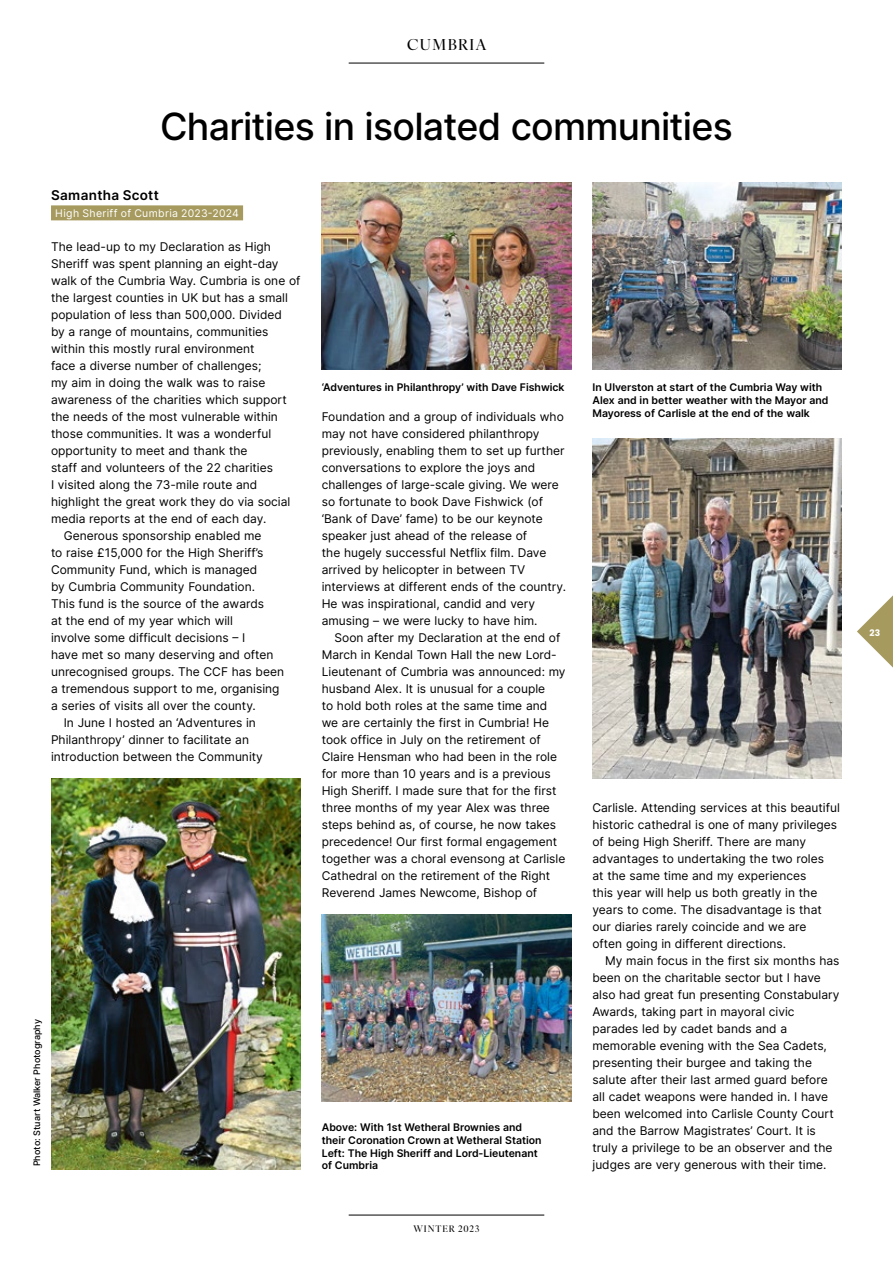
<style>
.page{position:relative;width:893px;height:1263px;background:#fff}
.page>*{position:absolute;margin:0;border:0;box-sizing:border-box;transform-origin:0 0}
.t1{font:500 37.5px "Inter";letter-spacing:-.02em;color:#000}
.t2{font:500 15px "Ivy Ora Display";letter-spacing:.1em;color:#000}
.t3{font:600 13.5px "Inter";letter-spacing:.025em;color:#000}
.t4{font:12px/17px "Inter";color:#000}
.t5{font:600 10.5px/12.8px "Inter";color:#000}
.t6{font:10.5px "Inter";letter-spacing:.035em;color:#fff}
.t7{font:500 9px "Inter";color:#000}
.t8{font:500 9px "Ivy Ora Display";letter-spacing:.1em;color:#000}
.t9{font:700 9px "Poppins";color:#fff}
</style>
<div class="page">
<img style="left:322px;top:183px;width:249px;height:187px">
<img style="left:51px;top:778px;width:249px;height:391px">
<img style="left:592px;top:183px;width:250px;height:187px">
<img style="left:322px;top:914px;width:249px;height:187px">
<img style="left:592px;top:438px;width:250px;height:340px">
<hr style="left:349px;top:1215px;width:195px;height:1px;background:#000">
<svg style="left:857px;top:595px;width:36px;height:72px"></svg>
<hr style="left:349px;top:63px;width:195px;height:1px;background:#000">
<div style="left:51px;top:205px;width:192px;height:15px;background:#a69a5e"></div>
<p class="t2" style="left:407px;top:33px;width:81px">CUMBRIA</p>
<h1 class="t1" style="left:160px;top:99px;width:574px">Charities in isolated communities</h1>
<p class="t3" style="left:51px;top:185px;width:109px">Samantha Scott</p>
<p class="t6" style="left:55px;top:205px;width:185px">High Sheriff of Cumbria 2023-2024</p>
<p class="t4" style="left:51px;top:238px;width:221px">The lead-up to my Declaration as High</p>
<p class="t4" style="left:51px;top:255px;width:229px">Sheriff was spent planning an eight-day</p>
<p class="t4" style="left:51px;top:272px;width:251px">walk of the Cumbria Way. Cumbria is one of</p>
<p class="t4" style="left:51px;top:289px;width:238px">the largest counties in UK but has a small</p>
<p class="t4" style="left:51px;top:306px;width:233px">population of less than 500,000. Divided</p>
<p class="t4" style="left:51px;top:323px;width:219px">by a range of mountains, communities</p>
<p class="t4" style="left:51px;top:340px;width:205px">within this mostly rural environment</p>
<p class="t4" style="left:51px;top:357px;width:212px">face a diverse number of challenges;</p>
<p class="t4" style="left:51px;top:374px;width:216px">my aim in doing the walk was to raise</p>
<p class="t4" style="left:51px;top:391px;width:237px">awareness of the charities which support</p>
<p class="t4" style="left:51px;top:408px;width:228px">the needs of the most vulnerable within</p>
<p class="t4" style="left:51px;top:425px;width:222px">those communities. It was a wonderful</p>
<p class="t4" style="left:51px;top:442px;width:198px">opportunity to meet and thank the</p>
<p class="t4" style="left:51px;top:459px;width:223px">staff and volunteers of the 22 charities</p>
<p class="t4" style="left:51px;top:476px;width:208px">I visited along the 73-mile route and</p>
<p class="t4" style="left:51px;top:493px;width:241px">highlight the great work they do via social</p>
<p class="t4" style="left:51px;top:510px;width:217px">media reports at the end of each day.</p>
<p class="t4" style="left:64px;top:527px;width:199px">Generous sponsorship enabled me</p>
<p class="t4" style="left:51px;top:544px;width:214px">to raise £15,000 for the High Sheriff’s</p>
<p class="t4" style="left:51px;top:561px;width:208px">Community Fund, which is managed</p>
<p class="t4" style="left:51px;top:578px;width:205px">by Cumbria Community Foundation.</p>
<p class="t4" style="left:51px;top:595px;width:215px">This fund is the source of the awards</p>
<p class="t4" style="left:51px;top:612px;width:183px">at the end of my year which will</p>
<p class="t4" style="left:51px;top:629px;width:196px">involve some difficult decisions – I</p>
<p class="t4" style="left:51px;top:646px;width:224px">have met so many deserving and often</p>
<p class="t4" style="left:51px;top:663px;width:235px">unrecognised groups. The CCF has been</p>
<p class="t4" style="left:51px;top:680px;width:230px">a tremendous support to me, organising</p>
<p class="t4" style="left:51px;top:697px;width:206px">a series of visits all over the county.</p>
<p class="t4" style="left:64px;top:714px;width:194px">In June I hosted an ‘Adventures in</p>
<p class="t4" style="left:51px;top:731px;width:200px">Philanthropy’ dinner to facilitate an</p>
<p class="t4" style="left:51px;top:748px;width:213px">introduction between the Community</p>
<p class="t7" style="left:30px;top:1166px;width:148px;rotate:-90deg">Photo: Stuart Walker Photography</p>
<p class="t5" style="left:322px;top:381px;width:244px">‘Adventures in Philanthropy’ with Dave Fishwick</p>
<p class="t5" style="left:592px;top:381px;width:238px">In Ulverston at start of the Cumbria Way with<br>Alex and in better weather with the Mayor and<br>Mayoress of Carlisle at the end of the walk</p>
<p class="t4" style="left:322px;top:408px;width:246px">Foundation and a group of individuals who may not have considered philanthropy previously, enabling them to set up further conversations to explore the joys and challenges of large-scale giving. We were so fortunate to book Dave Fishwick (of ‘Bank of Dave’ fame) to be our keynote speaker just ahead of the release of<br>the hugely successful Netflix film. Dave arrived by helicopter in between TV interviews at different ends of the country.<br>He was inspirational, candid and very amusing – we were lucky to have him.</p>
<p class="t4" style="left:322px;top:629px;width:245px;text-indent:13px">Soon after my Declaration at the end of March in Kendal Town Hall the new Lord-Lieutenant of Cumbria was announced: my husband Alex. It is unusual for a couple<br>to hold both roles at the same time and we are certainly the first in Cumbria! He took office in July on the retirement of Claire Hensman who had been in the role for more than 10 years and is a previous High Sheriff. I made sure that for the first three months of my year Alex was three steps behind as, of course, he now takes precedence! Our first formal engagement together was a choral evensong at Carlisle Cathedral on the retirement of the Right Reverend James Newcome, Bishop of</p>
<p class="t4" style="left:592px;top:799px;width:249px">Carlisle. Attending services at this beautiful historic cathedral is one of many privileges of being High Sheriff. There are many advantages to undertaking the two roles<br>at the same time and my experiences<br>this year will help us both greatly in the years to come. The disadvantage is that our diaries rarely coincide and we are<br>often going in different directions.</p>
<p class="t4" style="left:592px;top:952px;width:249px;text-indent:13px">My main focus in the first six months has been on the charitable sector but I have also had great fun presenting Constabulary Awards, taking part in mayoral civic parades led by cadet bands and a memorable evening with the Sea Cadets, presenting their burgee and taking the salute after their last armed guard before all cadet weapons were handed in. I have been welcomed into Carlisle County Court and the Barrow Magistrates’ Court. It is truly a privilege to be an observer and the judges are very generous with their time.</p>
<p class="t5" style="left:322px;top:1121px;width:221px">Above: With 1st Wetheral Brownies and their Coronation Crown at Wetheral Station Left: The High Sheriff and Lord-Lieutenant of Cumbria</p>
<p class="t8" style="left:414px;top:1222px;width:67px">WINTER 2023</p>
<p class="t9" style="left:870px;top:628px;width:12px">23</p>
</div>
